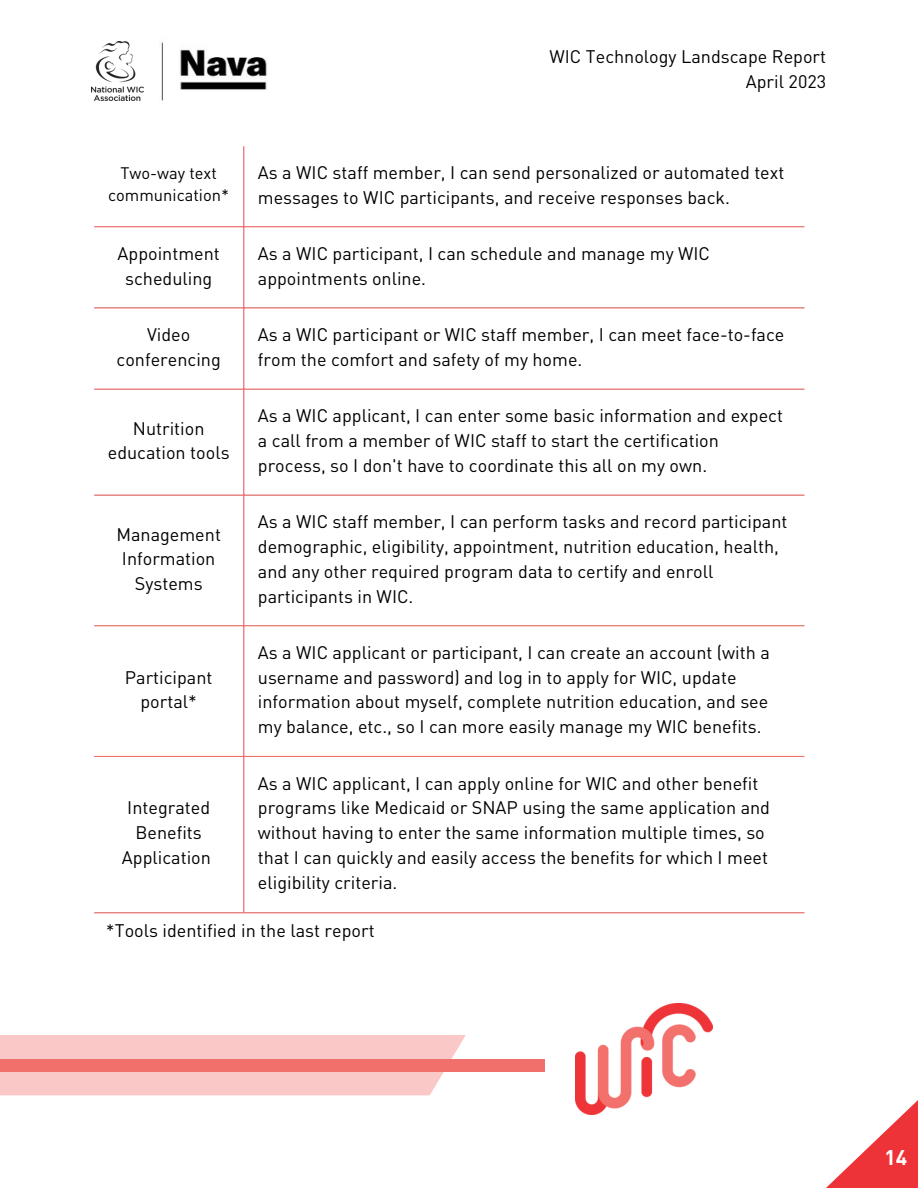
<style>
.page{position:relative;width:918px;height:1188px;background:#fff}
.page>*{position:absolute;margin:0;border:0;box-sizing:border-box;transform-origin:0 0}
.t1{font:700 21px "DIN Pro";color:#fff}
.t2{font:18px/24.8px "DIN Pro";color:#000}
.t3{font:16.5px/22.5px "DIN Pro";color:#000;text-align:center}
</style>
<div class="page">
<hr style="left:243px;top:146px;width:1px;height:766px;background:#f2706c">
<hr style="left:94px;top:226px;width:710px;height:1px;background:#f2706c">
<hr style="left:94px;top:307px;width:710px;height:2px;background:#f2706c">
<hr style="left:94px;top:389px;width:710px;height:1px;background:#f2706c">
<hr style="left:94px;top:495px;width:710px;height:1px;background:#f2706c">
<hr style="left:94px;top:625px;width:710px;height:1px;background:#f2706c">
<hr style="left:94px;top:756px;width:710px;height:1px;background:#f2706c">
<hr style="left:94px;top:912px;width:710px;height:1px;background:#f2706c">
<img style="left:161px;top:42px;width:106px;height:59px">
<img style="left:92px;top:41px;width:52px;height:60px">
<svg style="left:0;top:1035px;width:545px;height:60px;background:#f8bcba"></svg>
<img style="left:575px;top:1003px;width:138px;height:112px">
<svg style="left:826px;top:1100px;width:92px;height:88px"></svg>
<p class="t2" style="left:550px;top:46px;width:278px;text-align:right">WIC Technology Landscape Report<br>April 2023</p>
<p class="t3" style="left:108px;top:163px;width:123px">Two-way text communication*</p>
<p class="t2" style="left:258px;top:162px;width:528px">As a WIC staff member, I can send personalized or automated text messages to WIC participants, and receive responses back.</p>
<p class="t2" style="left:118px;top:243px;width:104px;text-align:center">Appointment scheduling</p>
<p class="t2" style="left:258px;top:243px;width:454px">As a WIC participant, I can schedule and manage my WIC appointments online.</p>
<p class="t2" style="left:117px;top:324px;width:106px;text-align:center">Video conferencing</p>
<p class="t2" style="left:258px;top:324px;width:528px">As a WIC participant or WIC staff member, I can meet face-to-face from the comfort and safety of my home.</p>
<p class="t2" style="left:108px;top:418px;width:123px;text-align:center">Nutrition education tools</p>
<p class="t2" style="left:116px;top:524px;width:106px;text-align:center">Management<br>Information<br>Systems</p>
<p class="t2" style="left:125px;top:667px;width:89px;text-align:center">Participant portal*</p>
<p class="t2" style="left:258px;top:405px;width:527px">As a WIC applicant, I can enter some basic information and expect a call from a member of WIC staff to start the certification process, so I don't have to coordinate this all on my own.</p>
<p class="t2" style="left:258px;top:511px;width:531px">As a WIC staff member, I can perform tasks and record participant demographic, eligibility, appointment, nutrition education, health, and any other required program data to certify and enroll participants in WIC.</p>
<p class="t2" style="left:258px;top:642px;width:513px">As a WIC applicant or participant, I can create an account (with a username and password) and log in to apply for WIC, update information about myself, complete nutrition education, and see my balance, etc., so I can more easily manage my WIC benefits.</p>
<p class="t2" style="left:258px;top:773px;width:514px">As a WIC applicant, I can apply online for WIC and other benefit programs like Medicaid or SNAP using the same application and without having to enter the same information multiple times, so that I can quickly and easily access the benefits for which I meet eligibility criteria.</p>
<p class="t2" style="left:106px;top:920px;width:270px">*Tools identified in the last report</p>
<p class="t2" style="left:122px;top:797px;width:91px;text-align:center">Integrated<br>Benefits<br>Application</p>
<p class="t1" style="left:884px;top:1149px;width:24px">14</p>
</div>
